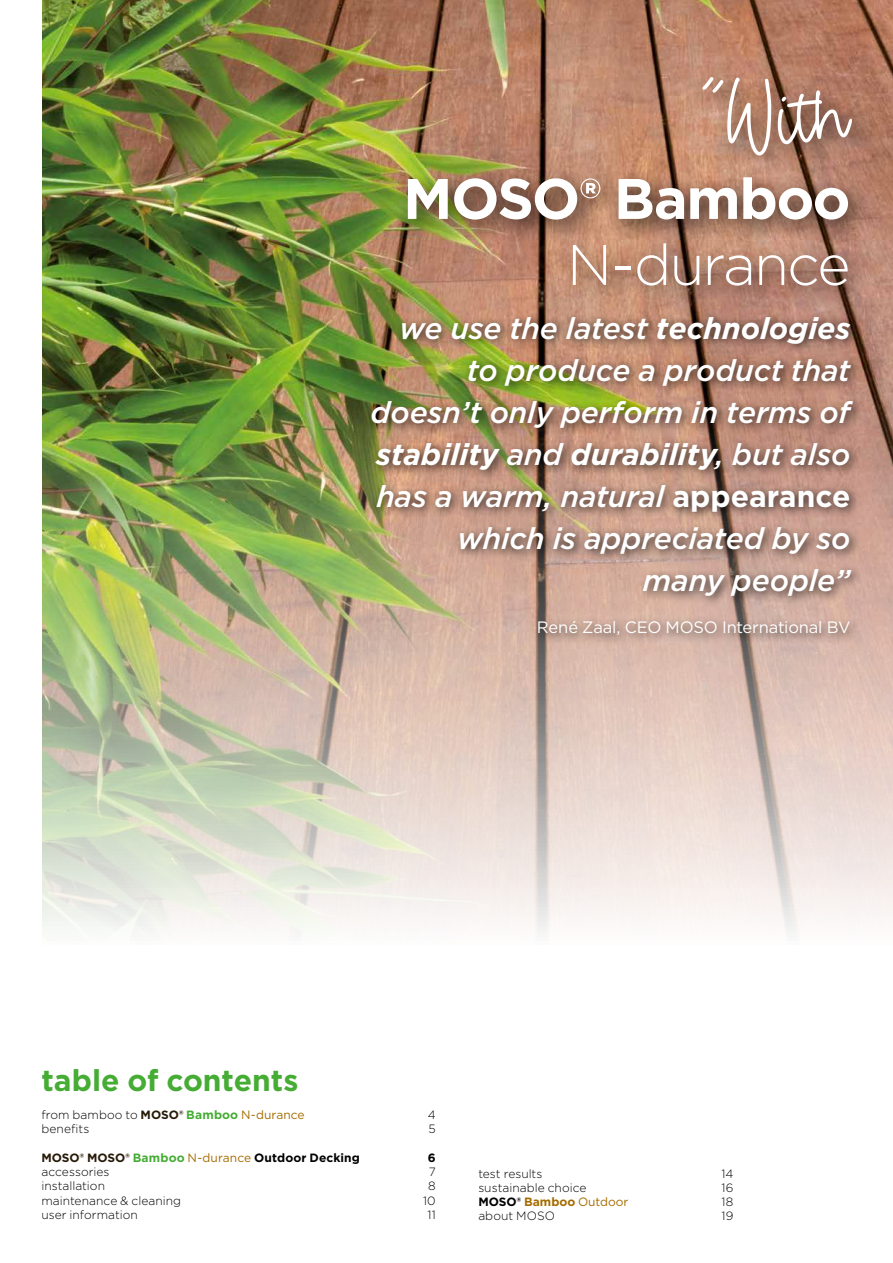
<style>
.page{position:relative;width:893px;height:1263px;background:#fff}
.page>*{position:absolute;margin:0;border:0;box-sizing:border-box;transform-origin:0 0}
.t1{font:112.5px "Goldie Dreambox";color:#fff}
.t2{font:700 57px "Gotham";letter-spacing:-.025em;color:#fff}
.t3{font:300 57px "Gotham";letter-spacing:-.035em;color:#fff}
.t4{font:italic 500 30px/42px "Gotham";letter-spacing:-.005em;color:#fff;text-align:right}
.t5{font:700 30px "Gotham";color:#45ac34}
.t6{font:16.5px "Gotham";letter-spacing:-.01em;color:#fff}
.t7{font:300 12px "Gotham";letter-spacing:.005em;color:#000}
.t8{font:700 12px "Gotham";letter-spacing:.005em;color:#000}
.t9{font:12px "Gotham";letter-spacing:-.005em;color:#a56c01}
.s1{font-weight:700}
.s2{font-weight:700;font-style:normal}
.s3{font-weight:700;color:#281a08}
.s4{font-weight:700;color:#45ac34}
.s5{font-weight:400;color:#a56c01}
.s6{color:#281a08}
.s7{color:#45ac34}
.s8{font-weight:700;color:#000}
</style>
<div class="page">
<img style="left:43px;top:0;width:850px;height:933px">
<div style="left:366px;top:310px;width:499px;height:336px;background:#000;opacity:.75"></div>
<div style="left:395px;top:66px;width:480px;height:243px;background:#000;opacity:.75"></div>
<h1 class="t1" style="left:697px;top:58px;width:155px">"With</h1>
<h2 class="t2" style="left:403px;top:161px;width:449px">MOSO® Bamboo</h2>
<h2 class="t3" style="left:567px;top:229px;width:285px">N-durance</h2>
<p class="t4" style="left:371px;top:307px;width:481px">we use the latest <span class="s1">technologies </span>to produce a product that doesn’t only perform in terms of <span class="s1">stability</span> and <span class="s1">durability</span>, but also has a warm, natural <span class="s2">appearance </span>which is appreciated by so many people”</p>
<p class="t6" style="left:537px;top:616px;width:315px">René Zaal, CEO MOSO International BV</p>
<p class="t5" style="left:41px;top:1060px;width:258px">table of contents</p>
<p class="t7" style="left:41px;top:1107px;width:265px">from bamboo to <span class="s3">MOSO®</span> <span class="s4">Bamboo</span> <span class="s5">N-durance</span></p>
<p class="t7" style="left:428px;top:1107px;width:9px">4</p>
<p class="t7" style="left:41px;top:1121px;width:49px">benefits</p>
<p class="t7" style="left:429px;top:1121px;width:9px">5</p>
<p class="t8" style="left:41px;top:1150px;width:320px"><span class="s6">MOSO® MOSO®</span> <span class="s7">Bamboo</span> <span class="s5">N-durance</span> Outdoor Decking</p>
<p class="t8" style="left:428px;top:1150px;width:9px">6</p>
<p class="t7" style="left:41px;top:1164px;width:70px">accessories</p>
<p class="t7" style="left:429px;top:1164px;width:9px">7</p>
<p class="t7" style="left:41px;top:1178px;width:65px">installation</p>
<p class="t7" style="left:428px;top:1178px;width:9px">8</p>
<p class="t7" style="left:41px;top:1193px;width:141px">maintenance &amp; cleaning</p>
<p class="t7" style="left:423px;top:1193px;width:14px">10</p>
<p class="t7" style="left:41px;top:1207px;width:98px">user information</p>
<p class="t7" style="left:428px;top:1207px;width:10px">11</p>
<p class="t7" style="left:478px;top:1166px;width:66px">test results</p>
<p class="t7" style="left:721px;top:1166px;width:14px">14</p>
<p class="t7" style="left:478px;top:1180px;width:110px">sustainable choice</p>
<p class="t7" style="left:721px;top:1180px;width:13px">16</p>
<p class="t9" style="left:478px;top:1194px;width:151px"><span class="s8">MOSO®</span> <span class="s1">Bamboo</span> Outdoor</p>
<p class="t7" style="left:722px;top:1194px;width:13px">18</p>
<p class="t7" style="left:478px;top:1208px;width:78px">about MOSO</p>
<p class="t7" style="left:722px;top:1208px;width:13px">19</p>
</div>
